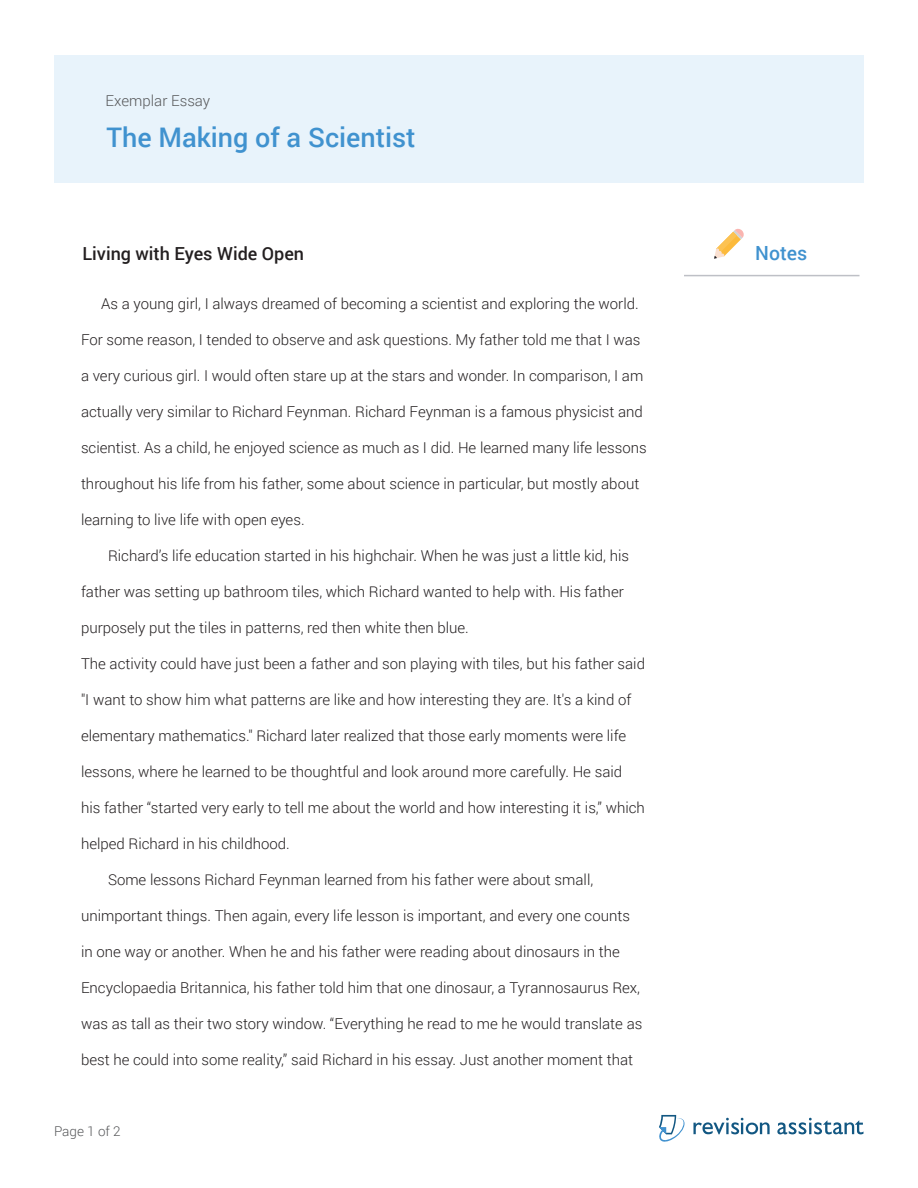
<style>
.page{position:relative;width:918px;height:1188px;background:#fff}
.page>*{position:absolute;margin:0;border:0;box-sizing:border-box;transform-origin:0 0}
.Prompt_Title{font:500 27px "Roboto";color:#4092cf}
.t1{font:500 19.5px "Roboto";color:#4092cf}
.Essay_Title{font:500 18px "Roboto";color:#231f20}
.Essay_Text{font:300 15px "Roboto";color:#231f20}
.Exemplar_Essay_Subhe{font:300 15px "Roboto";color:#57585a}
.Exemplar_Essay_Subhe-2{font:300 13.5px "Roboto";color:#57585a}
</style>
<div class="page">
<div style="left:54px;top:55px;width:810px;height:128px;background:#e8f3fb"></div>
<hr style="left:684px;top:275px;width:176px;height:1px;background:#bec0c6">
<svg style="left:714px;top:228px;width:30px;height:31px"></svg>
<svg style="left:659px;top:1115px;width:26px;height:27px"></svg>
<svg style="left:693px;top:1118px;width:77px;height:16px"></svg>
<svg style="left:777px;top:1118px;width:87px;height:16px"></svg>
<p class="Exemplar_Essay_Subhe" style="left:106px;top:91px;width:106px">Exemplar Essay</p>
<p class="Prompt_Title" style="left:106px;top:118px;width:311px">The Making of a Scientist</p>
<p class="Essay_Title" style="left:82px;top:241px;width:223px">Living with Eyes Wide Open</p>
<p class="Essay_Text" style="left:101px;top:293px;width:539px">As a young girl, I always dreamed of becoming a scientist and exploring the world.</p>
<p class="Essay_Text" style="left:81px;top:329px;width:561px">For some reason, I tended to observe and ask questions. My father told me that I was</p>
<p class="Essay_Text" style="left:81px;top:365px;width:564px">a very curious girl. I would often stare up at the stars and wonder. In comparison, I am</p>
<p class="Essay_Text" style="left:81px;top:401px;width:563px">actually very similar to Richard Feynman. Richard Feynman is a famous physicist and</p>
<p class="Essay_Text" style="left:81px;top:437px;width:567px">scientist. As a child, he enjoyed science as much as I did. He learned many life lessons</p>
<p class="Essay_Text" style="left:81px;top:473px;width:560px">throughout his life from his father, some about science in particular, but mostly about</p>
<p class="Essay_Text" style="left:81px;top:509px;width:225px">learning to live life with open eyes.</p>
<p class="Essay_Text" style="left:108px;top:545px;width:523px">Richard’s life education started in his highchair. When he was just a little kid, his</p>
<p class="Essay_Text" style="left:81px;top:581px;width:544px">father was setting up bathroom tiles, which Richard wanted to help with. His father</p>
<p class="Essay_Text" style="left:81px;top:617px;width:389px">purposely put the tiles in patterns, red then white then blue.</p>
<p class="Essay_Text" style="left:81px;top:653px;width:566px">The activity could have just been a father and son playing with tiles, but his father said</p>
<p class="Essay_Text" style="left:81px;top:689px;width:552px">"I want to show him what patterns are like and how interesting they are. It's a kind of</p>
<p class="Essay_Text" style="left:81px;top:725px;width:547px">elementary mathematics." Richard later realized that those early moments were life</p>
<p class="Essay_Text" style="left:81px;top:761px;width:543px">lessons, where he learned to be thoughtful and look around more carefully. He said</p>
<p class="Essay_Text" style="left:81px;top:797px;width:566px">his father “started very early to tell me about the world and how interesting it is,” which</p>
<p class="Essay_Text" style="left:81px;top:833px;width:210px">helped Richard in his childhood.</p>
<p class="Essay_Text" style="left:108px;top:869px;width:487px">Some lessons Richard Feynman learned from his father were about small,</p>
<p class="Essay_Text" style="left:81px;top:905px;width:551px">unimportant things. Then again, every life lesson is important, and every one counts</p>
<p class="Essay_Text" style="left:81px;top:941px;width:541px">in one way or another. When he and his father were reading about dinosaurs in the</p>
<p class="Essay_Text" style="left:81px;top:977px;width:561px">Encyclopaedia Britannica, his father told him that one dinosaur, a Tyrannosaurus Rex,</p>
<p class="Essay_Text" style="left:81px;top:1013px;width:563px">was as tall as their two story window. “Everything he read to me he would translate as</p>
<p class="Essay_Text" style="left:81px;top:1049px;width:554px">best he could into some reality,” said Richard in his essay. Just another moment that</p>
<p class="Exemplar_Essay_Subhe-2" style="left:54px;top:1122px;width:68px">Page 1 of 2</p>
<p class="t1" style="left:755px;top:239px;width:54px">Notes</p>
</div>
